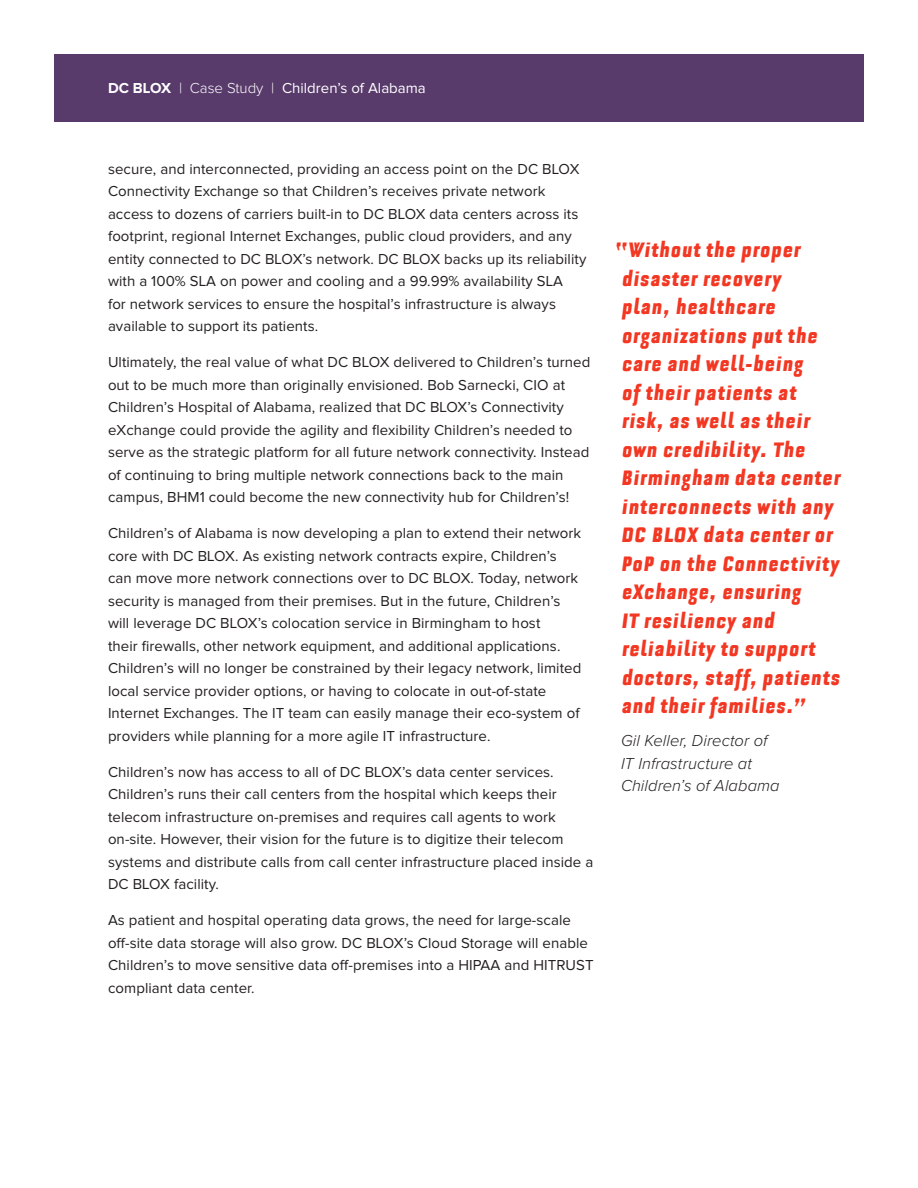
<style>
.page{position:relative;width:918px;height:1188px;background:#fff}
.page>*{position:absolute;margin:0;border:0;box-sizing:border-box;transform-origin:0 0}
.t1{font:italic 900 condensed 25.5px/28.5px "Bourgeois";letter-spacing:.01em;color:#f23722}
.t2{font:italic 300 16.5px/22.5px "Proxima Nova";letter-spacing:.005em;color:#231f20}
.t3{font:15px/22.5px "Proxima Nova";letter-spacing:.005em;color:#231f20}
.t4{font:15px "Proxima Nova";color:#fff}
.s1{font-weight:700}
.s2{font-weight:300}
</style>
<div class="page">
<div style="left:54px;top:54px;width:810px;height:68px;background:#583a6b"></div>
<p class="t4" style="left:108px;top:79px;width:319px"><span class="s1">DC BLOX</span> <span class="s2">| Case Study |</span> Children’s of Alabama</p>
<p class="t3" style="left:108px;top:158px;width:480px">secure, and interconnected, providing an access point on the DC BLOX Connectivity Exchange so that Children’s receives private network access to dozens of carriers built-in to DC BLOX data centers across its footprint, regional Internet Exchanges, public cloud providers, and any entity connected to DC BLOX’s network. DC BLOX backs up its reliability with a 100% SLA on power and cooling and a 99.99% availability SLA<br>for network services to ensure the hospital’s infrastructure is always available to support its patients.</p>
<p class="t3" style="left:108px;top:351px;width:484px">Ultimately, the real value of what DC BLOX delivered to Children’s turned out to be much more than originally envisioned. Bob Sarnecki, CIO at Children’s Hospital of Alabama, realized that DC BLOX’s Connectivity eXchange could provide the agility and flexibility Children’s needed to serve as the strategic platform for all future network connectivity. Instead of continuing to bring multiple network connections back to the main campus, BHM1 could become the new connectivity hub for Children’s!</p>
<p class="t3" style="left:108px;top:522px;width:475px">Children’s of Alabama is now developing a plan to extend their network core with DC BLOX. As existing network contracts expire, Children’s can move more network connections over to DC BLOX. Today, network security is managed from their premises. But in the future, Children’s will leverage DC BLOX’s colocation service in Birmingham to host<br>their firewalls, other network equipment, and additional applications.<br>Children’s will no longer be constrained by their legacy network, limited local service provider options, or having to colocate in out-of-state Internet Exchanges. The IT team can easily manage their eco-system of providers while planning for a more agile IT infrastructure.</p>
<p class="t3" style="left:108px;top:761px;width:487px">Children’s now has access to all of DC BLOX’s data center services.<br>Children’s runs their call centers from the hospital which keeps their telecom infrastructure on-premises and requires call agents to work on-site. However, their vision for the future is to digitize their telecom systems and distribute calls from call center infrastructure placed inside a DC BLOX facility.</p>
<p class="t3" style="left:108px;top:909px;width:487px">As patient and hospital operating data grows, the need for large-scale off-site data storage will also grow. DC BLOX’s Cloud Storage will enable Children’s to move sensitive data off-premises into a HIPAA and HITRUST compliant data center.</p>
<p class="t1" style="left:614px;top:236px;width:228px">“Without the proper disaster recovery<br>plan, healthcare organizations put the care and well-being<br>of their patients at<br>risk, as well as their own credibility. The<br>Birmingham data center interconnects with any<br>DC BLOX data center or<br>PoP on the Connectivity eXchange, ensuring<br>IT resiliency and reliability to support doctors, staff, patients and their families.”</p>
<p class="t2" style="left:621px;top:729px;width:160px">Gil Keller, Director of<br>IT Infrastructure at<br>Children’s of Alabama</p>
</div>
